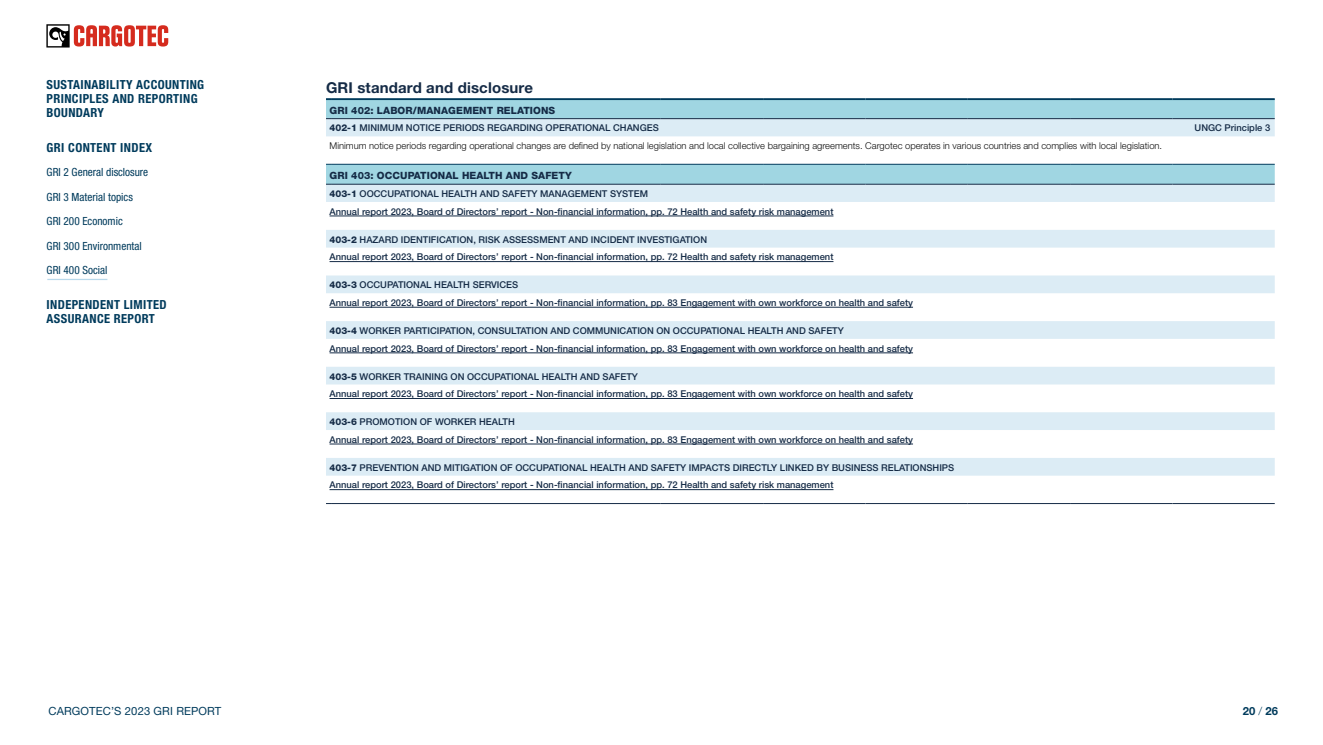
<style>
.page{position:relative;width:1323px;height:745px;background:#fff}
.page>*{position:absolute;margin:0;border:0;box-sizing:border-box;transform-origin:0 0}
.t1{font:700 15px "Helvetica Neue LT Std";letter-spacing:.01em;color:#152b46}
.t2{font:700 condensed 12.5px/13.8px "Helvetica Neue LT Std";letter-spacing:.03em;color:#003b5c}
.t3{font:condensed 11.25px/24.4px "Helvetica Neue LT Std";color:#003b5c}
.t4{font:11.25px "Helvetica Neue LT Std";letter-spacing:.01em;color:#003b5c}
.t5{font:700 11.25px "Helvetica Neue LT Std";color:#003b5c}
.t6{font:800 10px "Helvetica Neue LT Std";letter-spacing:.01em;color:#152b46}
.t7{font:500 9.38px/17.6px "Helvetica Neue LT Std";color:#152b46}
.t8{font:300 9.38px "Helvetica Neue LT Std";color:#0d0d0d}
.s1{font-weight:800}
.s2{font-weight:300}
</style>
<div class="page">
<svg style="left:46px;top:24px;width:122px;height:23px"></svg>
<div style="left:326px;top:100px;width:949px;height:18px;background:#a0d6e2"></div>
<svg style="left:326px;top:119px;width:949px;height:356px"></svg>
<hr style="left:332px;top:118px;width:329px;height:1px;background:#152b46">
<hr style="left:661px;top:118px;width:102px;height:1px;background:#152b46">
<hr style="left:763px;top:118px;width:102px;height:1px;background:#152b46">
<hr style="left:865px;top:118px;width:103px;height:1px;background:#152b46">
<hr style="left:968px;top:118px;width:102px;height:1px;background:#152b46">
<hr style="left:1070px;top:118px;width:102px;height:1px;background:#152b46">
<hr style="left:1172px;top:118px;width:103px;height:1px;background:#152b46">
<hr style="left:332px;top:184px;width:329px;height:1px;background:#152b46">
<hr style="left:661px;top:184px;width:102px;height:1px;background:#152b46">
<hr style="left:763px;top:184px;width:102px;height:1px;background:#152b46">
<hr style="left:865px;top:184px;width:103px;height:1px;background:#152b46">
<hr style="left:968px;top:184px;width:102px;height:1px;background:#152b46">
<hr style="left:1070px;top:184px;width:102px;height:1px;background:#152b46">
<hr style="left:1172px;top:184px;width:103px;height:1px;background:#152b46">
<hr style="left:332px;top:503px;width:329px;height:1px;background:#152b46">
<hr style="left:661px;top:503px;width:102px;height:1px;background:#152b46">
<hr style="left:763px;top:503px;width:102px;height:1px;background:#152b46">
<hr style="left:865px;top:503px;width:103px;height:1px;background:#152b46">
<hr style="left:968px;top:503px;width:102px;height:1px;background:#152b46">
<hr style="left:1070px;top:503px;width:102px;height:1px;background:#152b46">
<hr style="left:1172px;top:503px;width:103px;height:1px;background:#152b46">
<svg style="left:326px;top:98px;width:6px;height:2px"></svg>
<hr style="left:332px;top:98px;width:329px;height:2px;background:#003b5c">
<hr style="left:661px;top:98px;width:102px;height:2px;background:#003b5c">
<hr style="left:763px;top:98px;width:102px;height:2px;background:#003b5c">
<hr style="left:865px;top:98px;width:103px;height:2px;background:#003b5c">
<hr style="left:968px;top:98px;width:102px;height:2px;background:#003b5c">
<hr style="left:1070px;top:98px;width:102px;height:2px;background:#003b5c">
<hr style="left:1172px;top:98px;width:103px;height:2px;background:#003b5c">
<hr style="left:332px;top:164px;width:329px;height:1px;background:#003b5c">
<hr style="left:661px;top:164px;width:102px;height:1px;background:#003b5c">
<hr style="left:763px;top:164px;width:102px;height:1px;background:#003b5c">
<hr style="left:865px;top:164px;width:103px;height:1px;background:#003b5c">
<hr style="left:968px;top:164px;width:102px;height:1px;background:#003b5c">
<hr style="left:1070px;top:164px;width:102px;height:1px;background:#003b5c">
<hr style="left:1172px;top:164px;width:103px;height:1px;background:#003b5c">
<hr style="left:330px;top:215px;width:503px;height:1px;background:#152b46">
<hr style="left:330px;top:261px;width:503px;height:1px;background:#152b46">
<hr style="left:330px;top:307px;width:583px;height:1px;background:#152b46">
<hr style="left:330px;top:352px;width:583px;height:1px;background:#152b46">
<hr style="left:330px;top:398px;width:583px;height:1px;background:#152b46">
<hr style="left:330px;top:443px;width:583px;height:1px;background:#152b46">
<hr style="left:330px;top:489px;width:503px;height:1px;background:#152b46">
<hr style="left:47px;top:279px;width:60px;height:1px;background:#b9d9eb">
<h2 class="t2" style="left:47px;top:78px;width:159px">SUSTAINABILITY ACCOUNTING<br>PRINCIPLES AND REPORTING<br>BOUNDARY</h2>
<h2 class="t2" style="left:47px;top:140px;width:107px">GRI CONTENT INDEX</h2>
<p class="t3" style="left:47px;top:160px;width:103px">GRI 2 General disclosure<br>GRI 3 Material topics<br>GRI 200 Economic<br>GRI 300 Environmental<br>GRI 400 Social</p>
<h2 class="t2" style="left:47px;top:297px;width:122px">INDEPENDENT LIMITED<br>ASSURANCE REPORT</h2>
<h1 class="t1" style="left:326px;top:78px;width:208px">GRI standard and disclosure</h1>
<p class="t6" style="left:330px;top:104px;width:227px">GRI 402: LABOR/MANAGEMENT RELATIONS</p>
<p class="t7" style="left:330px;top:119px;width:331px"><span class="s1">402-1</span> MINIMUM NOTICE PERIODS REGARDING OPERATIONAL CHANGES</p>
<p class="t7" style="left:1194px;top:119px;width:77px">UNGC Principle 3</p>
<p class="t8" style="left:330px;top:140px;width:834px">Minimum notice periods regarding operational changes are defined by national legislation and local collective bargaining agreements. Cargotec operates in various countries and complies with local legislation.</p>
<p class="t6" style="left:330px;top:170px;width:244px">GRI 403: OCCUPATIONAL HEALTH AND SAFETY</p>
<p class="t7" style="left:330px;top:185px;width:505px"><span class="s1">403-1</span> OOCCUPATIONAL HEALTH AND SAFETY MANAGEMENT SYSTEM<br>Annual report 2023, Board of Directors’ report - Non-financial information, pp. 72 Health and safety risk management</p>
<p class="t7" style="left:330px;top:230px;width:505px"><span class="s1">403-2</span> HAZARD IDENTIFICATION, RISK ASSESSMENT AND INCIDENT INVESTIGATION<br>Annual report 2023, Board of Directors’ report - Non-financial information, pp. 72 Health and safety risk management</p>
<p class="t7" style="left:330px;top:276px;width:585px"><span class="s1">403-3</span> OCCUPATIONAL HEALTH SERVICES<br>Annual report 2023, Board of Directors’ report - Non-financial information, pp. 83 Engagement with own workforce on health and safety</p>
<p class="t7" style="left:330px;top:321px;width:585px"><span class="s1">403-4</span> WORKER PARTICIPATION, CONSULTATION AND COMMUNICATION ON OCCUPATIONAL HEALTH AND SAFETY<br>Annual report 2023, Board of Directors’ report - Non-financial information, pp. 83 Engagement with own workforce on health and safety</p>
<p class="t7" style="left:330px;top:367px;width:585px"><span class="s1">403-5</span> WORKER TRAINING ON OCCUPATIONAL HEALTH AND SAFETY<br>Annual report 2023, Board of Directors’ report - Non-financial information, pp. 83 Engagement with own workforce on health and safety</p>
<p class="t7" style="left:330px;top:412px;width:585px"><span class="s1">403-6</span> PROMOTION OF WORKER HEALTH<br>Annual report 2023, Board of Directors’ report - Non-financial information, pp. 83 Engagement with own workforce on health and safety</p>
<p class="t7" style="left:330px;top:458px;width:626px"><span class="s1">403-7</span> PREVENTION AND MITIGATION OF OCCUPATIONAL HEALTH AND SAFETY IMPACTS DIRECTLY LINKED BY BUSINESS RELATIONSHIPS<br>Annual report 2023, Board of Directors’ report - Non-financial information, pp. 72 Health and safety risk management</p>
<p class="t4" style="left:48px;top:704px;width:174px">CARGOTEC’S 2023 GRI REPORT</p>
<p class="t5" style="left:1243px;top:703px;width:37px">20 <span class="s2">/</span> 26</p>
</div>
